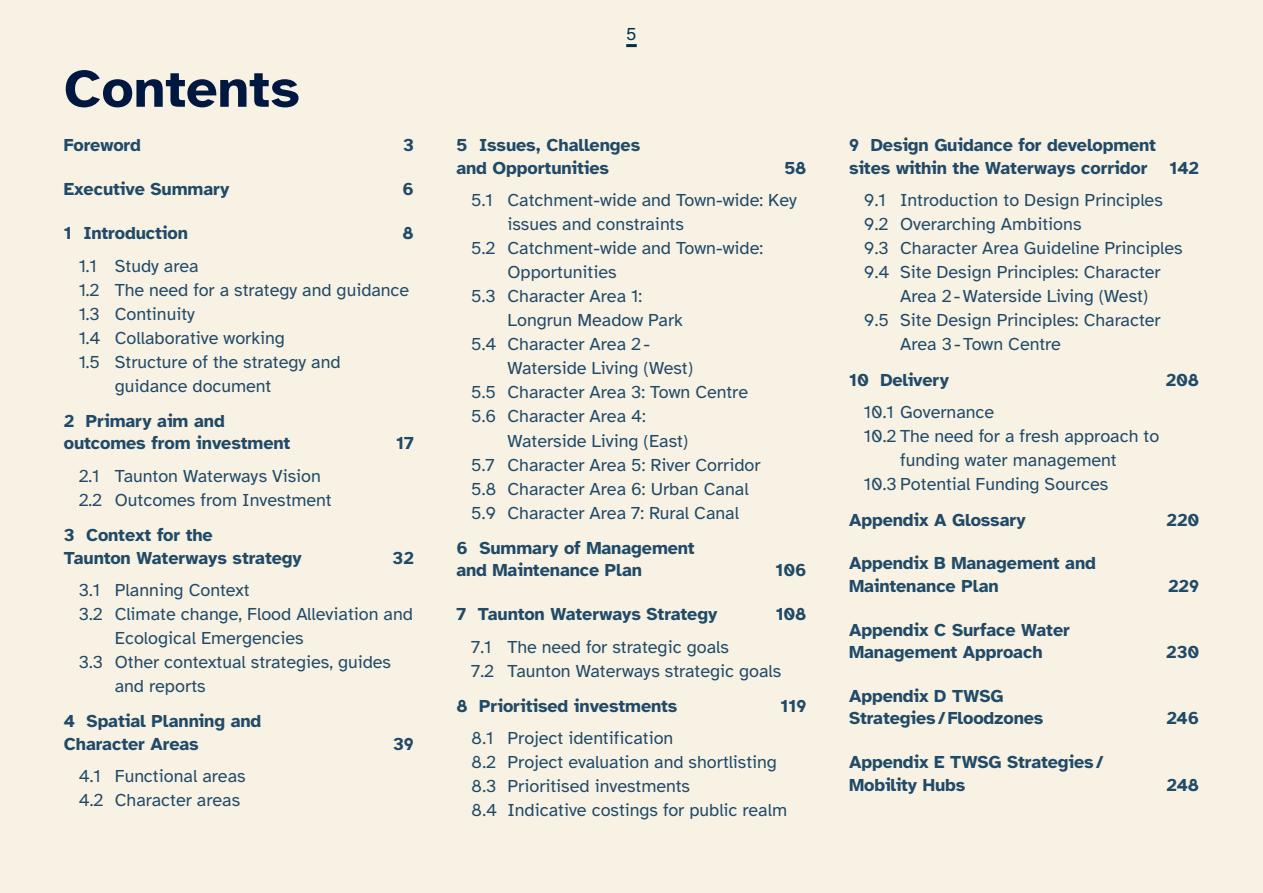
<style>
.page{position:relative;width:1263px;height:893px;background:#f7f2e3}
.page>*{position:absolute;margin:0;border:0;box-sizing:border-box;transform-origin:0 0}
.Headline_-_no_number___H1{font:700 54px "Atkinson Hyperlegible";color:#001840}
.t1{font:18px/24px "Atkinson Hyperlegible";color:#214a68}
.t2{font:700 18px/22.5px "Atkinson Hyperlegible";letter-spacing:-.005em;color:#214a68}
.t3{font:18px "Atkinson Hyperlegible";color:#003154}
</style>
<div class="page">
<h1 class="Headline_-_no_number___H1" style="left:64px;top:58px;width:238px">Contents</h1>
<p class="t2" style="left:64px;top:134px;width:79px">Foreword</p>
<p class="t2" style="left:403px;top:134px;width:12px">3</p>
<p class="t2" style="left:64px;top:178px;width:167px">Executive Summary</p>
<p class="t2" style="left:402px;top:178px;width:13px">6</p>
<p class="t2" style="left:64px;top:222px;width:126px">1 Introduction</p>
<p class="t2" style="left:403px;top:222px;width:13px">8</p>
<p class="t1" style="left:79px;top:254px;width:122px">1.1 Study area</p>
<p class="t1" style="left:79px;top:278px;width:332px">1.2 The need for a strategy and guidance</p>
<p class="t1" style="left:79px;top:302px;width:118px">1.3 Continuity</p>
<p class="t1" style="left:79px;top:326px;width:208px">1.4 Collaborative working</p>
<p class="t1" style="left:115px;top:350px;width:227px;text-indent:-36px">1.5 Structure of the strategy and guidance document</p>
<p class="t2" style="left:64px;top:410px;width:228px">2 Primary aim and outcomes from investment</p>
<p class="t2" style="left:396px;top:432px;width:19px">17</p>
<p class="t1" style="left:79px;top:464px;width:244px">2.1 Taunton Waterways Vision</p>
<p class="t1" style="left:79px;top:488px;width:254px">2.2 Outcomes from Investment</p>
<p class="t2" style="left:64px;top:524px;width:240px">3 Context for the<br>Taunton Waterways strategy</p>
<p class="t2" style="left:393px;top:546px;width:23px">32</p>
<p class="t1" style="left:79px;top:578px;width:173px">3.1 Planning Context</p>
<p class="t1" style="left:115px;top:602px;width:300px;text-indent:-36px">3.2 Climate change, Flood Alleviation and<br>Ecological Emergencies</p>
<p class="t1" style="left:115px;top:650px;width:278px;text-indent:-36px">3.3 Other contextual strategies, guides and reports</p>
<p class="t2" style="left:64px;top:710px;width:199px">4 Spatial Planning and<br>Character Areas</p>
<p class="t2" style="left:393px;top:733px;width:22px">39</p>
<p class="t1" style="left:79px;top:765px;width:168px">4.1 Functional areas</p>
<p class="t1" style="left:79px;top:789px;width:163px">4.2 Character areas</p>
<p class="t3" style="left:626px;top:24px;width:12px">5</p>
<p class="t2" style="left:456px;top:134px;width:185px">5 Issues, Challenges and Opportunities</p>
<p class="t2" style="left:784px;top:157px;width:24px">58</p>
<p class="t1" style="left:507px;top:189px;width:291px;text-indent:-36px">5.1 Catchment-wide and Town-wide: Key issues and constraints</p>
<p class="t1" style="left:507px;top:237px;width:257px;text-indent:-36px">5.2 Catchment-wide and Town-wide:<br>Opportunities</p>
<p class="t1" style="left:507px;top:285px;width:177px;text-indent:-36px">5.3 Character Area 1:<br>Longrun Meadow Park</p>
<p class="t1" style="left:507px;top:333px;width:187px;text-indent:-36px">5.4 Character Area 2-<br>Waterside Living (West)</p>
<p class="t1" style="left:471px;top:381px;width:278px">5.5 Character Area 3: Town Centre</p>
<p class="t1" style="left:507px;top:405px;width:182px;text-indent:-36px">5.6 Character Area 4:<br>Waterside Living (East)</p>
<p class="t1" style="left:471px;top:453px;width:291px">5.7 Character Area 5: River Corridor</p>
<p class="t1" style="left:471px;top:477px;width:279px">5.8 Character Area 6: Urban Canal</p>
<p class="t1" style="left:471px;top:501px;width:269px">5.9 Character Area 7: Rural Canal</p>
<p class="t2" style="left:456px;top:537px;width:240px">6 Summary of Management and Maintenance Plan</p>
<p class="t2" style="left:775px;top:559px;width:32px">106</p>
<p class="t2" style="left:456px;top:603px;width:262px">7 Taunton Waterways Strategy</p>
<p class="t2" style="left:776px;top:603px;width:32px">108</p>
<p class="t1" style="left:471px;top:635px;width:259px">7.1 The need for strategic goals</p>
<p class="t1" style="left:471px;top:659px;width:312px">7.2 Taunton Waterways strategic goals</p>
<p class="t2" style="left:456px;top:695px;width:222px">8 Prioritised investments</p>
<p class="t2" style="left:780px;top:695px;width:28px">119</p>
<p class="t1" style="left:471px;top:727px;width:204px">8.1 Project identification</p>
<p class="t1" style="left:471px;top:751px;width:307px">8.2 Project evaluation and shortlisting</p>
<p class="t1" style="left:471px;top:775px;width:220px">8.3 Prioritised investments</p>
<p class="t1" style="left:471px;top:799px;width:317px">8.4 Indicative costings for public realm</p>
<p class="t2" style="left:849px;top:134px;width:352px">9 Design Guidance for development sites within the Waterways corridor 142</p>
<p class="t1" style="left:864px;top:189px;width:300px">9.1 Introduction to Design Principles</p>
<p class="t1" style="left:864px;top:213px;width:219px">9.2 Overarching Ambitions</p>
<p class="t1" style="left:864px;top:237px;width:320px">9.3 Character Area Guideline Principles</p>
<p class="t1" style="left:900px;top:261px;width:262px;text-indent:-36px">9.4 Site Design Principles: Character<br>Area 2-Waterside Living (West)</p>
<p class="t1" style="left:900px;top:309px;width:262px;text-indent:-36px">9.5 Site Design Principles: Character<br>Area 3-Town Centre</p>
<p class="t2" style="left:849px;top:369px;width:101px">10 Delivery</p>
<p class="t2" style="left:1166px;top:369px;width:35px">208</p>
<p class="t1" style="left:864px;top:401px;width:132px">10.1 Governance</p>
<p class="t1" style="left:864px;top:425px;width:297px;text-align:center">10.2 The need for a fresh approach to funding water management</p>
<p class="t1" style="left:864px;top:473px;width:246px">10.3 Potential Funding Sources</p>
<p class="t2" style="left:849px;top:508px;width:178px">Appendix A Glossary</p>
<p class="t2" style="left:1166px;top:508px;width:34px">220</p>
<p class="t2" style="left:849px;top:552px;width:248px">Appendix B Management and<br>Maintenance Plan</p>
<p class="t2" style="left:1168px;top:575px;width:33px">229</p>
<p class="t2" style="left:849px;top:618px;width:222px">Appendix C Surface Water<br>Management Approach</p>
<p class="t2" style="left:849px;top:685px;width:196px">Appendix D TWSG<br>Strategies/Floodzones</p>
<p class="t2" style="left:849px;top:751px;width:256px">Appendix E TWSG Strategies/<br>Mobility Hubs</p>
<p class="t2" style="left:1166px;top:641px;width:34px">230</p>
<p class="t2" style="left:1166px;top:707px;width:34px">246</p>
<p class="t2" style="left:1166px;top:773px;width:34px">248</p>
</div>
